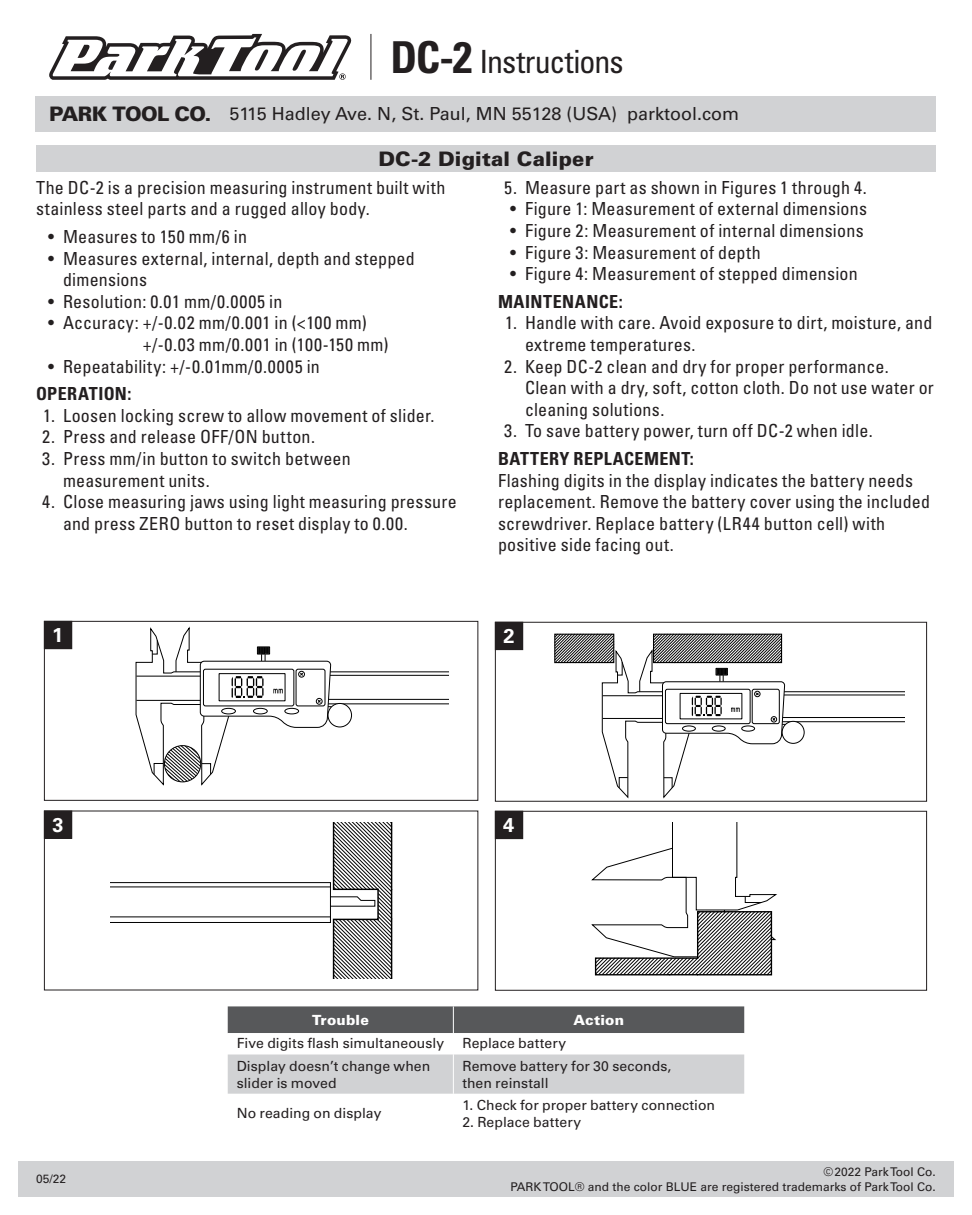
<style>
.page{position:relative;width:972px;height:1215px;background:#fff}
.page>*{position:absolute;margin:0;border:0;box-sizing:border-box;transform-origin:0 0}
.t1{font:condensed 32px "Univers LT Std";letter-spacing:-.035em;color:#231f20}
.t2{font:900 20px "Univers LT Std";letter-spacing:.01em;color:#231f20}
.t3{font:700 20px "Univers LT Std";color:#fff}
.t4{font:condensed 18px/21.6px "Univers LT Std";letter-spacing:.015em;color:#231f20}
.t5{font:18px "Univers LT Std";color:#231f20}
.t6{font:700 condensed 18px "Univers LT Std";letter-spacing:.025em;color:#231f20}
.t7{font:14px/16.8px "Univers LT Std";letter-spacing:.005em;color:#231f20}
.t8{font:900 14px "Univers LT Std";letter-spacing:.01em;color:#fff}
.t9{font:12px/14.4px "Univers LT Std";color:#231f20;text-align:right}
.s1{font-weight:700;font-size:44px}
.s2{font-weight:900;font-size:20px}
</style>
<div class="page">
<div style="left:18px;top:1161px;width:936px;height:36px;background:#d1d2d4"></div>
<div style="left:495px;top:811px;width:432px;height:180px;border:1px solid #231f20"></div>
<div style="left:495px;top:622px;width:432px;height:180px;border:1px solid #231f20"></div>
<div style="left:44px;top:621px;width:434px;height:180px;border:1px solid #231f20"></div>
<div style="left:36px;top:146px;width:900px;height:26px;background:#d1d2d4"></div>
<svg style="left:135px;top:626px;width:314px;height:160px"></svg>
<svg style="left:554px;top:633px;width:350px;height:166px"></svg>
<svg style="left:110px;top:822px;width:283px;height:157px"></svg>
<svg style="left:591px;top:822px;width:186px;height:154px"></svg>
<div style="left:44px;top:811px;width:28px;height:27px;background:#231f20"></div>
<div style="left:44px;top:811px;width:28px;height:28px;border:1px solid #231f20"></div>
<div style="left:495px;top:811px;width:28px;height:28px;background:#231f20"></div>
<div style="left:495px;top:622px;width:28px;height:28px;background:#231f20"></div>
<div style="left:44px;top:621px;width:28px;height:28px;background:#231f20"></div>
<svg style="left:228px;top:1006px;width:516px;height:88px"></svg>
<hr style="left:453px;top:1055px;width:1px;height:39px;background:#fff">
<div style="left:35px;top:96px;width:901px;height:36px;background:#d1d2d4"></div>
<svg style="left:49px;top:33px;width:303px;height:47px"></svg>
<hr style="left:370px;top:34px;width:1px;height:46px;background:#231f20">
<h1 class="t1" style="left:390px;top:41px;width:235px"><span class="s1">DC-2</span> Instructions</h1>
<p class="t5" style="left:49px;top:103px;width:692px"><span class="s2">PARK TOOL CO.</span> 5115 Hadley Ave. N, St. Paul, MN 55128 (USA) parktool.com</p>
<p class="t5" style="left:36px;top:103px;width:746px"><span class="s2">PARK TOOL CO.</span> 5115 Hadley Ave. N., St. Paul, MN 5 128 (USA) www.parkt ol.com</p>
<p class="t2" style="left:378px;top:147px;width:217px">DC-2 Digital Caliper</p>
<p class="t4" style="left:36px;top:176px;width:411px">The DC-2 is a precision measuring instrument built with stainless steel parts and a rugged alloy body.</p>
<p class="t4" style="left:48px;top:226px;width:201px">• Measures to 150 mm/6 in</p>
<p class="t4" style="left:63px;top:247px;width:353px;text-indent:-15px">• Measures external, internal, depth and stepped dimensions</p>
<p class="t4" style="left:48px;top:290px;width:236px">• Resolution: 0.01 mm/0.0005 in</p>
<p class="t4" style="left:143px;top:312px;width:247px;text-indent:-95px">• Accuracy: +/-0.02 mm/0.001 in (&lt;100 mm) +/-0.03 mm/0.001 in (100-150 mm)</p>
<p class="t4" style="left:48px;top:355px;width:273px">• Repeatability: +/-0.01mm/0.0005 in</p>
<p class="t6" style="left:36px;top:383px;width:97px">OPERATION:</p>
<p class="t4" style="left:43px;top:404px;width:393px">1. Loosen locking screw to allow movement of slider.</p>
<p class="t4" style="left:42px;top:426px;width:274px">2. Press and release OFF/ON button.</p>
<p class="t4" style="left:63px;top:448px;width:289px;text-indent:-21px">3. Press mm/in button to switch between measurement units.</p>
<p class="t4" style="left:63px;top:491px;width:395px;text-indent:-21px">4. Close measuring jaws using light measuring pressure and press ZERO button to reset display to 0.00.</p>
<p class="t4" style="left:504px;top:176px;width:364px">5. Measure part as shown in Figures 1 through 4.</p>
<p class="t4" style="left:510px;top:198px;width:359px">• Figure 1: Measurement of external dimensions</p>
<p class="t4" style="left:510px;top:220px;width:355px">• Figure 2: Measurement of internal dimensions</p>
<p class="t4" style="left:510px;top:241px;width:252px">• Figure 3: Measurement of depth</p>
<p class="t4" style="left:510px;top:263px;width:349px">• Figure 4: Measurement of stepped dimension</p>
<p class="t6" style="left:498px;top:290px;width:126px">MAINTENANCE:</p>
<p class="t4" style="left:525px;top:312px;width:409px;text-indent:-20px">1. Handle with care. Avoid exposure to dirt, moisture, and extreme temperatures.</p>
<p class="t4" style="left:525px;top:355px;width:410px;text-indent:-21px">2. Keep DC-2 clean and dry for proper performance.<br>Clean with a dry, soft, cotton cloth. Do not use water or cleaning solutions.</p>
<p class="t4" style="left:504px;top:420px;width:370px">3. To save battery power, turn off DC-2 when idle.</p>
<p class="t6" style="left:498px;top:448px;width:197px">BATTERY REPLACEMENT:</p>
<p class="t4" style="left:498px;top:469px;width:434px">Flashing digits in the display indicates the battery needs replacement. Remove the battery cover using the included screwdriver. Replace battery (LR44 button cell) with positive side facing out.</p>
<p class="t3" style="left:52px;top:624px;width:13px">1</p>
<p class="t3" style="left:504px;top:624px;width:13px">2</p>
<p class="t3" style="left:53px;top:813px;width:13px">3</p>
<p class="t3" style="left:503px;top:813px;width:13px">4</p>
<p class="t9" style="left:36px;top:1172px;width:32px">05/22</p>
<p class="t8" style="left:312px;top:1011px;width:58px">Trouble</p>
<p class="t8" style="left:574px;top:1011px;width:52px">Action</p>
<p class="t7" style="left:237px;top:1035px;width:209px">Five digits flash simultaneously</p>
<p class="t7" style="left:462px;top:1035px;width:105px">Replace battery</p>
<p class="t7" style="left:237px;top:1057px;width:195px">Display doesn’t change when slider is moved</p>
<p class="t7" style="left:462px;top:1057px;width:211px">Remove battery for 30 seconds, then reinstall</p>
<p class="t7" style="left:237px;top:1105px;width:146px">No reading on display</p>
<p class="t7" style="left:462px;top:1097px;width:254px">1. Check for proper battery connection</p>
<p class="t7" style="left:462px;top:1113px;width:120px">2. Replace battery</p>
<p class="t9" style="left:511px;top:1165px;width:427px">©2022 Park Tool Co.<br>PARK TOOL® and the color BLUE are registered trademarks of Park Tool Co.</p>
</div>
